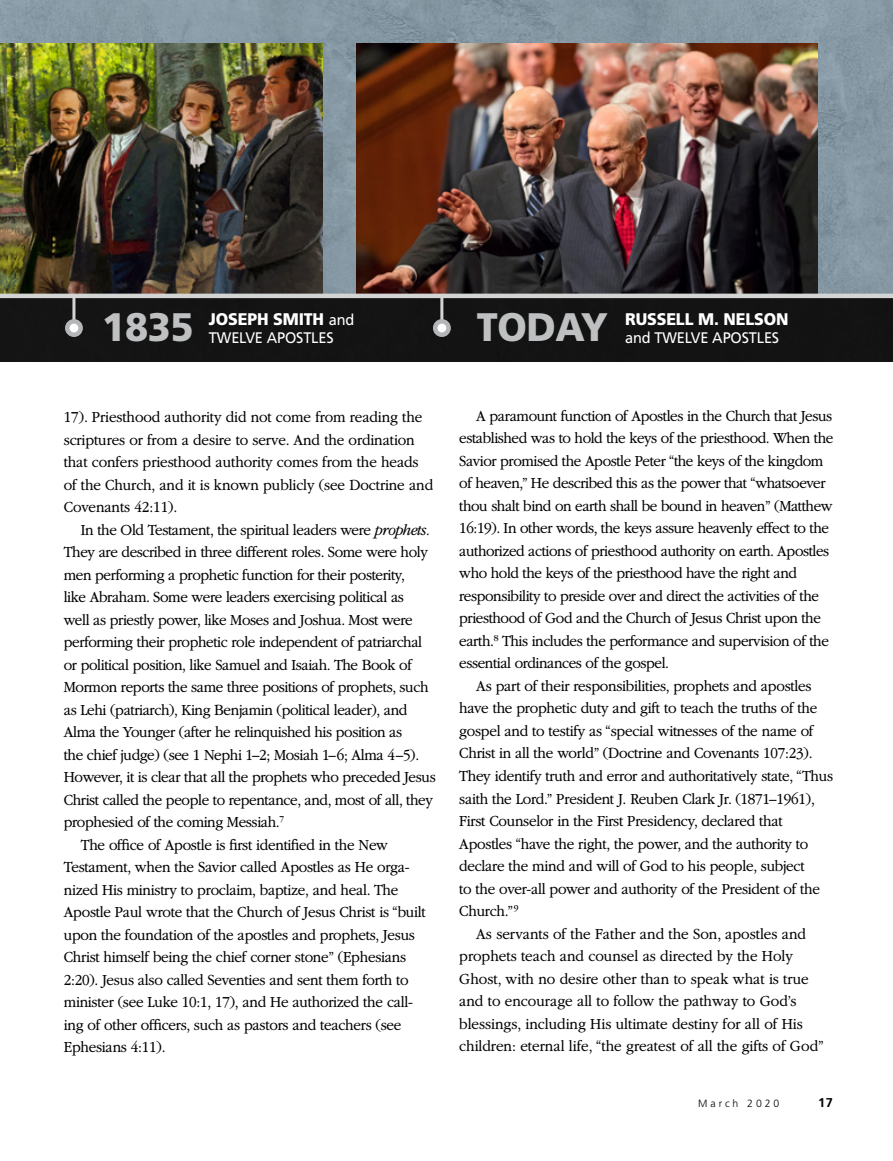
<style>
.page{position:relative;width:893px;height:1161px;background:#fff}
.page>*{position:absolute;margin:0;border:0;box-sizing:border-box;transform-origin:0 0}
.t1{font:900 39.75px "Frutigerlds Lat";letter-spacing:-.01em;color:#bfc0c1;scale:.95 1}
.FIGimg-CRDT_para{font:900 16.8px "Frutigerlds Lat";letter-spacing:-.01em;color:#fff;scale:.95 1}
.ARTCL_para{font:300 16.05px/22.5px "Garamondlds Lat Plus";letter-spacing:-.02em;color:#000;scale:.95 1}
.FIGimg-CRDT_para-2{font:15.3px "Frutigerlds Lat";letter-spacing:-.01em;color:#fff;scale:.95 1}
.t2{font:700 12.75px "Frutigerlds Lat";color:#000}
.t3{font:300 10.5px "Frutigerlds Lat";letter-spacing:.28em;color:#000}
.s1{font-weight:400;font-size:15.3px}
.s2{font-style:italic}
</style>
<div class="page">
<div style="left:0;top:0;width:893px;height:295px;background:#8698a3"></div>
<img style="left:357px;top:43px;width:460px;height:251px">
<img style="left:0;top:43px;width:323px;height:251px">
<div style="left:0;top:298px;width:893px;height:64px;background:#131313"></div>
<hr style="left:72px;top:298px;width:3px;height:22px;background:#d3d5d5">
<hr style="left:440px;top:298px;width:3px;height:22px;background:#d3d5d5">
<svg style="left:435px;top:321px;width:14px;height:14px"></svg>
<div style="left:433px;top:319px;width:18px;height:18px;border:4px solid #b5b6b7;border-radius:50%"></div>
<svg style="left:67px;top:321px;width:14px;height:14px"></svg>
<div style="left:65px;top:319px;width:18px;height:18px;border:4px solid #b5b6b7;border-radius:50%"></div>
<hr style="left:0;top:294px;width:893px;height:4px;background:#d3d5d5">
<p class="t1" style="left:102px;top:296px;width:98px">1835</p>
<p class="t1" style="left:477px;top:296px;width:140px">TODAY</p>
<p class="FIGimg-CRDT_para" style="left:209px;top:306px;width:154px">JOSEPH SMITH <span class="s1">and</span></p>
<p class="FIGimg-CRDT_para-2" style="left:209px;top:326px;width:133px">TWELVE APOSTLES</p>
<p class="FIGimg-CRDT_para" style="left:625px;top:306px;width:173px">RUSSELL M. NELSON</p>
<p class="FIGimg-CRDT_para-2" style="left:625px;top:326px;width:164px">and TWELVE APOSTLES</p>
<p class="ARTCL_para" style="left:64px;top:406px;width:390px">17). Priesthood authority did not come from reading the scriptures or from a desire to serve. And the ordination that confers priesthood authority comes from the heads of the Church, and it is known publicly (see Doctrine and Covenants 42:11).</p>
<p class="ARTCL_para" style="left:64px;top:518px;width:393px;text-indent:17px">In the Old Testament, the spiritual leaders were <span class="s2">prophets.<br></span>They are described in three different roles. Some were holy men performing a prophetic function for their posterity,<br>like Abraham. Some were leaders exercising political as<br>well as priestly power, like Moses and Joshua. Most were performing their prophetic role independent of patriarchal or political position, like Samuel and Isaiah. The Book of Mormon reports the same three positions of prophets, such as Lehi (patriarch), King Benjamin (political leader), and Alma the Younger (after he relinquished his position as<br>the chief judge) (see 1 Nephi 1–2; Mosiah 1–6; Alma 4–5).<br>However, it is clear that all the prophets who preceded Jesus Christ called the people to repentance, and, most of all, they prophesied of the coming Messiah.<sup>7</sup></p>
<p class="ARTCL_para" style="left:64px;top:833px;width:383px;text-indent:17px">The office of Apostle is first identified in the New Testament, when the Savior called Apostles as He orga&shy;nized His ministry to proclaim, baptize, and heal. The Apostle Paul wrote that the Church of Jesus Christ is “built upon the foundation of the apostles and prophets, Jesus Christ himself being the chief corner stone” (Ephesians 2:20). Jesus also called Seventies and sent them forth to minister (see Luke 10:1, 17), and He authorized the call&shy;ing of other officers, such as pastors and teachers (see Ephesians 4:11).</p>
<p class="ARTCL_para" style="left:459px;top:404px;width:395px;text-indent:17px">A paramount function of Apostles in the Church that Jesus established was to hold the keys of the priesthood. When the Savior promised the Apostle Peter “the keys of the kingdom of heaven,” He described this as the power that “whatsoever thou shalt bind on earth shall be bound in heaven” (Matthew 16:19). In other words, the keys assure heavenly effect to the authorized actions of priesthood authority on earth. Apostles who hold the keys of the priesthood have the right and responsibility to preside over and direct the activities of the priesthood of God and the Church of Jesus Christ upon the earth.<sup>8</sup> This includes the performance and supervision of the essential ordinances of the gospel.</p>
<p class="ARTCL_para" style="left:459px;top:674px;width:395px;text-indent:17px">As part of their responsibilities, prophets and apostles have the prophetic duty and gift to teach the truths of the gospel and to testify as “special witnesses of the name of Christ in all the world” (Doctrine and Covenants 107:23).<br>They identify truth and error and authoritatively state, “Thus saith the Lord.” President J. Reuben Clark Jr. (1871–1961), First Counselor in the First Presidency, declared that Apostles “have the right, the power, and the authority to declare the mind and will of God to his people, subject<br>to the over-all power and authority of the President of the Church.” <sup>9</sup></p>
<p class="ARTCL_para" style="left:459px;top:922px;width:385px;text-indent:17px">As servants of the Father and the Son, apostles and prophets teach and counsel as directed by the Holy Ghost, with no desire other than to speak what is true and to encourage all to follow the pathway to God’s blessings, including His ultimate destiny for all of His children: eternal life, “the greatest of all the gifts of God”</p>
<p class="t3" style="left:698px;top:1095px;width:83px">March 2020</p>
<p class="t2" style="left:818px;top:1092px;width:16px">17</p>
</div>
